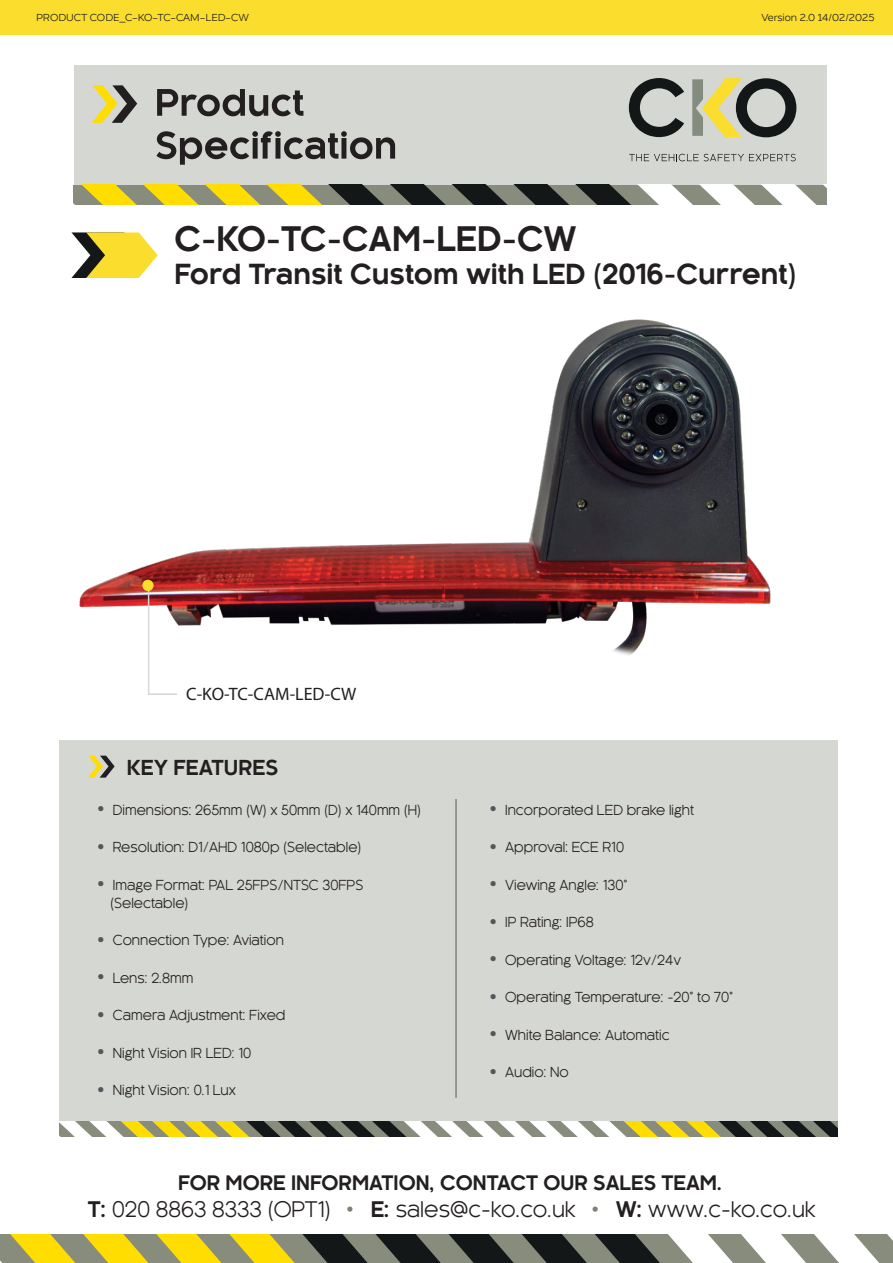
<style>
.page{position:relative;width:893px;height:1263px;background:#fff}
.page>*{position:absolute;margin:0;border:0;box-sizing:border-box;transform-origin:0 0}
.t1{font:700 33px "Kaleko 205 W00";color:#231f20}
.t2{font:700 27px "Kaleko 205 W00";color:#231f20}
.t3{font:21px "Kaleko 205 W00";color:#231f20}
.t4{font:700 20.1px "Kaleko 205 W00";color:#231f20}
.t5{font:700 19.5px "Kaleko 205 W00";color:#231f20}
.t6{font:18px "Myriad Pro";color:#231f20}
.t7{font:13.5px/18px "Kaleko 205 W00";color:#231f20}
.t8{font:300 10.5px "Naste";color:#231f20}
.s1{font-size:25.5px;color:#54565b}
.s2{font-weight:700}
</style>
<div class="page">
<img style="left:79px;top:319px;width:692px;height:336px">
<div style="left:0;top:0;width:893px;height:35px;background:#fadd2d"></div>
<div style="left:74px;top:66px;width:753px;height:124px;background:#d5d7d2"></div>
<svg style="left:92px;top:85px;width:45px;height:38px"></svg>
<svg style="left:157px;top:89px;width:146px;height:27px"></svg>
<svg style="left:156px;top:131px;width:239px;height:34px"></svg>
<svg style="left:73px;top:185px;width:753px;height:20px;background:#928f61"></svg>
<svg style="left:629px;top:154px;width:167px;height:7px"></svg>
<svg style="left:629px;top:78px;width:55px;height:59px"></svg>
<svg style="left:692px;top:78px;width:104px;height:59px"></svg>
<svg style="left:347px;top:1206px;width:5px;height:6px"></svg>
<svg style="left:593px;top:1206px;width:5px;height:6px"></svg>
<svg style="left:0;top:1234px;width:892px;height:29px;background:#928f61"></svg>
<svg style="left:71px;top:232px;width:87px;height:46px"></svg>
<div style="left:59px;top:740px;width:779px;height:386px;background:#d5d7d2"></div>
<svg style="left:88px;top:756px;width:27px;height:22px"></svg>
<svg style="left:59px;top:1122px;width:778px;height:15px;background:#9a986f"></svg>
<hr style="left:456px;top:799px;width:1px;height:299px;background:#54565b">
<svg style="left:147px;top:588px;width:32px;height:107px"></svg>
<div style="left:142px;top:580px;width:12px;height:11px;background:#fadd2d;border-radius:50%"></div>
<p class="t8" style="left:36px;top:10px;width:214px">PRODUCT CODE_C-KO-TC-CAM-LED-CW</p>
<p class="t8" style="left:761px;top:10px;width:114px">Version 2.0 14/02/2025</p>
<h1 class="t1" style="left:175px;top:221px;width:404px">C-KO-TC-CAM-LED-CW</h1>
<h2 class="t2" style="left:175px;top:259px;width:624px">Ford Transit Custom with LED (2016-Current)</h2>
<h3 class="t6" style="left:186px;top:682px;width:172px">C-KO-TC-CAM-LED-CW</h3>
<h3 class="t4" style="left:127px;top:757px;width:153px">KEY FEATURES</h3>
<p class="t7" style="left:96px;top:801px;width:327px"><span class="s1">•</span> Dimensions: 265mm (W) x 50mm (D) x 140mm (H)</p>
<p class="t7" style="left:96px;top:838px;width:267px"><span class="s1">•</span> Resolution: D1/AHD 1080p (Selectable)</p>
<p class="t7" style="left:110px;top:876px;width:255px;text-indent:-14px"><span class="s1">•</span> Image Format: PAL 25FPS/NTSC 30FPS (Selectable)</p>
<p class="t7" style="left:96px;top:931px;width:190px"><span class="s1">•</span> Connection Type: Aviation</p>
<p class="t7" style="left:96px;top:969px;width:99px"><span class="s1">•</span> Lens: 2.8mm</p>
<p class="t7" style="left:96px;top:1006px;width:191px"><span class="s1">•</span> Camera Adjustment: Fixed</p>
<p class="t7" style="left:96px;top:1044px;width:157px"><span class="s1">•</span> Night Vision IR LED: 10</p>
<p class="t7" style="left:96px;top:1081px;width:142px"><span class="s1">•</span> Night Vision: 0.1 Lux</p>
<p class="t7" style="left:488px;top:801px;width:207px"><span class="s1">•</span> Incorporated LED brake light</p>
<p class="t7" style="left:488px;top:838px;width:138px"><span class="s1">•</span> Approval: ECE R10</p>
<p class="t7" style="left:488px;top:876px;width:141px"><span class="s1">•</span> Viewing Angle: 130°</p>
<p class="t7" style="left:488px;top:913px;width:107px"><span class="s1">•</span> IP Rating: IP68</p>
<p class="t7" style="left:488px;top:951px;width:195px"><span class="s1">•</span> Operating Voltage: 12v/24v</p>
<p class="t7" style="left:488px;top:988px;width:247px"><span class="s1">•</span> Operating Temperature: -20° to 70°</p>
<p class="t7" style="left:488px;top:1026px;width:183px"><span class="s1">•</span> White Balance: Automatic</p>
<p class="t7" style="left:488px;top:1063px;width:82px"><span class="s1">•</span> Audio: No</p>
<h3 class="t5" style="left:178px;top:1172px;width:546px">FOR MORE INFORMATION, CONTACT OUR SALES TEAM.</h3>
<h3 class="t3" style="left:88px;top:1198px;width:245px"><span class="s2">T:</span> 020 8863 8333 (OPT1)</h3>
<h3 class="t3" style="left:371px;top:1198px;width:207px"><span class="s2">E:</span> sales@c-ko.co.uk</h3>
<h3 class="t3" style="left:616px;top:1198px;width:202px"><span class="s2">W:</span> www.c-ko.co.uk</h3>
</div>
